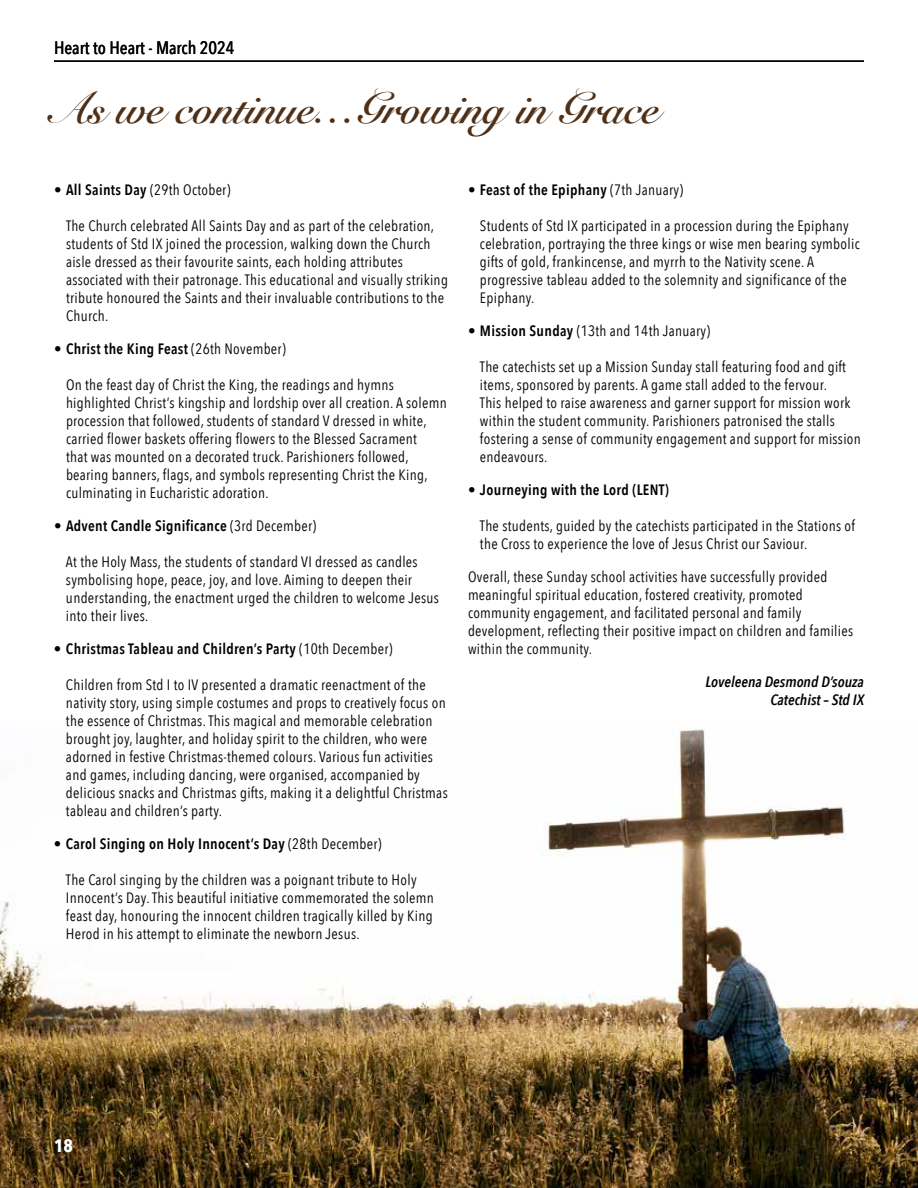
<style>
.page{position:relative;width:918px;height:1188px;background:#fff}
.page>*{position:absolute;margin:0;border:0;box-sizing:border-box;transform-origin:0 0}
.t1{font:700 43.5px "Snell Roundhand";letter-spacing:-.01em;color:#4f3017}
.t2{font:500 18px "Avenir Next Condensed";color:#000}
.t3{font:700 18px "Avenir Next Condensed";color:#fff}
.t4{font:15px/18px "Avenir Next Condensed";letter-spacing:.02em;color:#000}
.t5{font:600 15px "Avenir Next Condensed";letter-spacing:.02em;color:#000}
.t6{font:italic 600 15px/18px "Avenir Next Condensed";color:#000;text-align:right}
.s1{font-weight:400}
.s2{font-weight:600}
</style>
<div class="page">
<img style="left:0;top:766px;width:918px;height:422px">
<hr style="left:54px;top:60px;width:810px;height:2px;background:#000">
<p class="t2" style="left:54px;top:37px;width:182px">Heart to Heart - March 2024</p>
<h1 class="t1" style="left:52px;top:72px;width:608px">As we continue…Growing in Grace</h1>
<p class="t5" style="left:54px;top:177px;width:178px">• All Saints Day <span class="s1">(29th October)</span></p>
<p class="t4" style="left:66px;top:216px;width:384px">The Church celebrated All Saints Day and as part of the celebration, students of Std IX joined the procession, walking down the Church aisle dressed as their favourite saints, each holding attributes associated with their patronage. This educational and visually striking tribute honoured the Saints and their invaluable contributions to the Church.</p>
<p class="t5" style="left:54px;top:336px;width:233px">• Christ the King Feast <span class="s1">(26th November)</span></p>
<p class="t4" style="left:66px;top:375px;width:382px">On the feast day of Christ the King, the readings and hymns highlighted Christ’s kingship and lordship over all creation. A solemn procession that followed, students of standard V dressed in white, carried flower baskets offering flowers to the Blessed Sacrament<br>that was mounted on a decorated truck. Parishioners followed, bearing banners, flags, and symbols representing Christ the King, culminating in Eucharistic adoration.</p>
<p class="t5" style="left:54px;top:513px;width:264px">• Advent Candle Significance <span class="s1">(3rd December)</span></p>
<p class="t4" style="left:66px;top:552px;width:374px">At the Holy Mass, the students of standard VI dressed as candles symbolising hope, peace, joy, and love. Aiming to deepen their understanding, the enactment urged the children to welcome Jesus into their lives.</p>
<p class="t5" style="left:54px;top:636px;width:340px">• Christmas Tableau and Children’s Party <span class="s1">(10th December)</span></p>
<p class="t4" style="left:66px;top:675px;width:383px">Children from Std I to IV presented a dramatic reenactment of the nativity story, using simple costumes and props to creatively focus on the essence of Christmas. This magical and memorable celebration brought joy, laughter, and holiday spirit to the children, who were adorned in festive Christmas-themed colours. Various fun activities and games, including dancing, were organised, accompanied by delicious snacks and Christmas gifts, making it a delightful Christmas tableau and children’s party.</p>
<p class="t5" style="left:54px;top:831px;width:329px">• Carol Singing on Holy Innocent’s Day <span class="s1">(28th December)</span></p>
<p class="t4" style="left:66px;top:870px;width:370px">The Carol singing by the children was a poignant tribute to Holy Innocent’s Day. This beautiful initiative commemorated the solemn feast day, honouring the innocent children tragically killed by King Herod in his attempt to eliminate the newborn Jesus.</p>
<p class="t5" style="left:468px;top:177px;width:217px">• Feast of the Epiphany <span class="s1">(7th January)</span></p>
<p class="t4" style="left:480px;top:216px;width:381px">Students of Std IX participated in a procession during the Epiphany celebration, portraying the three kings or wise men bearing symbolic gifts of gold, frankincense, and myrrh to the Nativity scene. A progressive tableau added to the solemnity and significance of the Epiphany.</p>
<p class="t4" style="left:468px;top:321px;width:244px"><span class="s2">• Mission Sunday</span> (13th and 14th January)</p>
<p class="t4" style="left:480px;top:357px;width:382px">The catechists set up a Mission Sunday stall featuring food and gift items, sponsored by parents. A game stall added to the fervour.<br>This helped to raise awareness and garner support for mission work within the student community. Parishioners patronised the stalls fostering a sense of community engagement and support for mission endeavours.</p>
<p class="t5" style="left:468px;top:477px;width:202px">• Journeying with the Lord (LENT)</p>
<p class="t4" style="left:480px;top:516px;width:376px">The students, guided by the catechists participated in the Stations of the Cross to experience the love of Jesus Christ our Saviour.</p>
<p class="t4" style="left:468px;top:567px;width:387px">Overall, these Sunday school activities have successfully provided meaningful spiritual education, fostered creativity, promoted community engagement, and facilitated personal and family development, reflecting their positive impact on children and families within the community.</p>
<p class="t6" style="left:705px;top:673px;width:160px">Loveleena Desmond D’souza<br>Catechist – Std IX</p>
<p class="t3" style="left:54px;top:1135px;width:20px">18</p>
</div>
